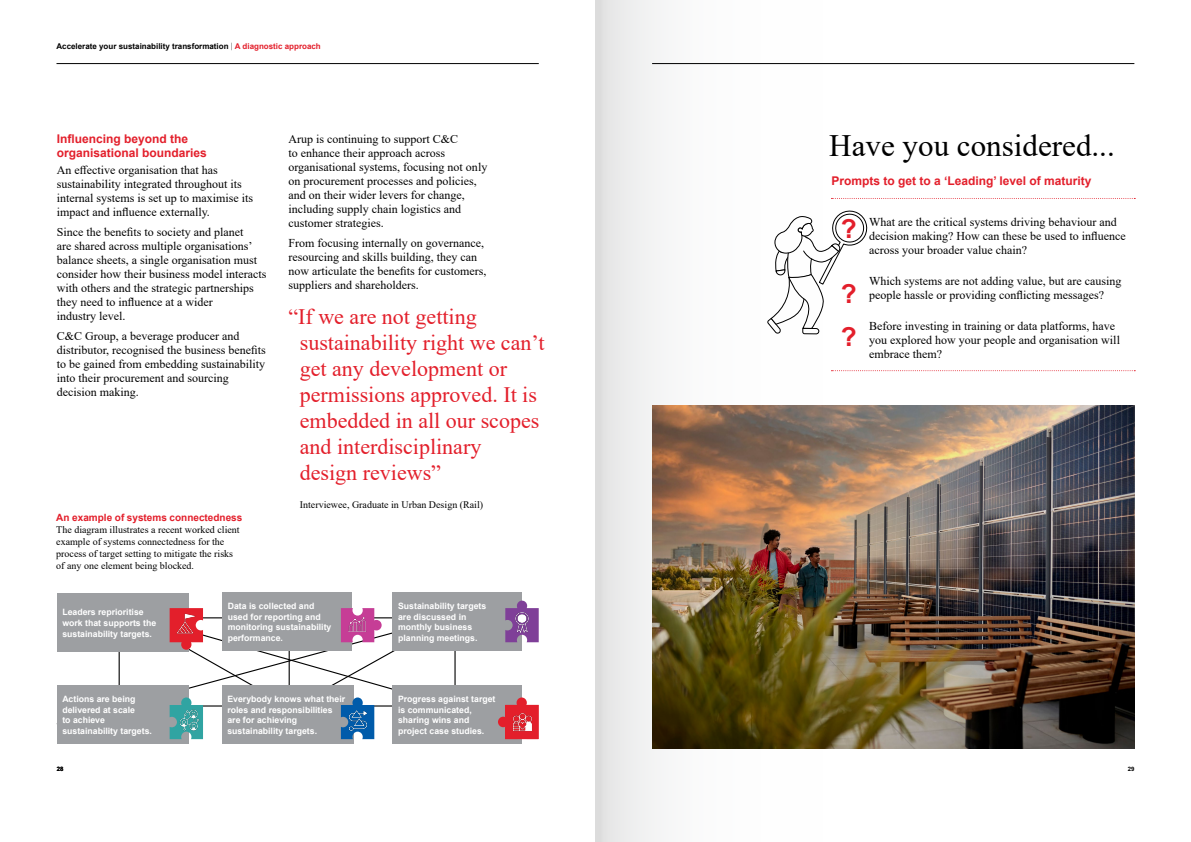
<style>
.page{position:relative;width:1191px;height:842px;background:#fff}
.page>*{position:absolute;margin:0;border:0;box-sizing:border-box;transform-origin:0 0}
.t1{font:31px "Times New Roman";color:#000}
.t2{font:700 26px/42.5px "Arial";color:#e31f2b}
.t3{font:22px/26px "Times New Roman";color:#e31f2b}
.t4{font:12px/14px "Times New Roman";color:#000}
.t5{font:700 12px/14px "Arial";color:#e31f2b}
.t6{font:10px/12px "Times New Roman";color:#000}
.t7{font:700 10px "Arial";color:#e31f2b}
.t8{font:700 8.7px/10.7px "Arial";color:#fff}
.t9{font:700 8px "Arial";color:#000}
.t10{font:700 6px "Arial";color:#000}
.s1{font-family:"Museo Sans 100";font-weight:400}
.s2{color:#e31f2b}
</style>
<div class="page">
<hr style="left:56px;top:63px;width:483px;height:1px;background:#000">
<hr style="left:652px;top:63px;width:482px;height:1px;background:#000">
<img style="left:901px;top:405px;width:233px;height:343px">
<svg style="left:902px;top:198px;width:233px;height:1px"></svg>
<svg style="left:902px;top:370px;width:233px;height:1px"></svg>
<hr style="left:119px;top:601px;width:1px;height:122px;background:#000">
<div style="left:57px;top:593px;width:132px;height:59px;background:#9d9fa2"></div>
<div style="left:222px;top:592px;width:129px;height:59px;background:#9d9fa2"></div>
<div style="left:392px;top:592px;width:129px;height:59px;background:#9d9fa2"></div>
<div style="left:392px;top:685px;width:129px;height:59px;background:#9d9fa2"></div>
<div style="left:222px;top:685px;width:132px;height:59px;background:#9d9fa2"></div>
<div style="left:57px;top:685px;width:132px;height:59px;background:#9d9fa2"></div>
<svg style="left:169px;top:608px;width:287px;height:131px"></svg>
<img style="left:348px;top:614px;width:19px;height:20px">
<svg style="left:498px;top:697px;width:41px;height:42px"></svg>
<img style="left:511px;top:710px;width:23px;height:24px">
<svg style="left:505px;top:601px;width:34px;height:41px"></svg>
<img style="left:510px;top:610px;width:24px;height:25px">
<img style="left:595px;top:0;width:306px;height:842px">
<p class="t9" style="left:56px;top:40px;width:266px">Accelerate your sustainability transformation <span class="s1">|</span> <span class="s2">A diagnostic approach</span></p>
<p class="t5" style="left:57px;top:132px;width:152px">Influencing beyond the organisational boundaries</p>
<p class="t4" style="left:57px;top:163px;width:198px">An effective organisation that has sustainability integrated throughout its internal systems is set up to maximise its impact and influence externally.</p>
<p class="t4" style="left:57px;top:225px;width:211px">Since the benefits to society and planet<br>are shared across multiple organisations’ balance sheets, a single organisation must consider how their business model interacts with others and the strategic partnerships they need to influence at a wider<br>industry level.</p>
<p class="t4" style="left:57px;top:328px;width:211px">C&amp;C Group, a beverage producer and distributor, recognised the business benefits to be gained from embedding sustainability into their procurement and sourcing decision making.</p>
<p class="t7" style="left:56px;top:510px;width:188px">An example of systems connectedness</p>
<p class="t6" style="left:56px;top:523px;width:185px">The diagram illustrates a recent worked client example of systems connectedness for the process of target setting to mitigate the risks of any one element being blocked.</p>
<p class="t4" style="left:288px;top:132px;width:200px">Arup is continuing to support C&amp;C<br>to enhance their approach across organisational systems, focusing not only on procurement processes and policies, and on their wider levers for change, including supply chain logistics and customer strategies.</p>
<p class="t4" style="left:288px;top:235px;width:199px">From focusing internally on governance, resourcing and skills building, they can now articulate the benefits for customers, suppliers and shareholders.</p>
<h3 class="t3" style="left:300px;top:303px;width:246px;text-indent:-11px">“If we are not getting sustainability right we can’t get any development or permissions approved. It is embedded in all our scopes and interdisciplinary<br>design reviews”</h3>
<p class="t6" style="left:300px;top:499px;width:185px">Interviewee, Graduate in Urban Design (Rail)</p>
<p class="t8" style="left:62px;top:607px;width:95px">Leaders reprioritise work that supports the sustainability targets.</p>
<p class="t8" style="left:228px;top:601px;width:105px">Data is collected and used for reporting and monitoring sustainability performance.</p>
<p class="t8" style="left:398px;top:601px;width:90px">Sustainability targets are discussed in monthly business planning meetings.</p>
<p class="t8" style="left:62px;top:694px;width:91px">Actions are being delivered at scale<br>to achieve sustainability targets.</p>
<p class="t8" style="left:227px;top:694px;width:119px">Everybody knows what their roles and responsibilities are for achieving sustainability targets.</p>
<p class="t8" style="left:398px;top:694px;width:99px">Progress against target is communicated, sharing wins and project case studies.</p>
<h1 class="t1" style="left:829px;top:124px;width:287px">Have you considered...</h1>
<p class="t5" style="left:831px;top:174px;width:262px">Prompts to get to a ‘Leading’ level of maturity</p>
<p class="t4" style="left:869px;top:215px;width:258px">What are the critical systems driving behaviour and decision making? How can these be used to influence across your broader value chain?</p>
<p class="t4" style="left:869px;top:274px;width:254px">Which systems are not adding value, but are causing people hassle or providing conflicting messages?</p>
<p class="t4" style="left:869px;top:319px;width:252px">Before investing in training or data platforms, have you explored how your people and organisation will embrace them?</p>
<h2 class="t2" style="left:840px;top:208px;width:17px">?</h2>
<h2 class="t2" style="left:840px;top:273px;width:17px">? ?</h2>
<p class="t10" style="left:57px;top:764px;width:8px">28</p>
<p class="t10" style="left:1127px;top:764px;width:8px">29</p>
</div>
